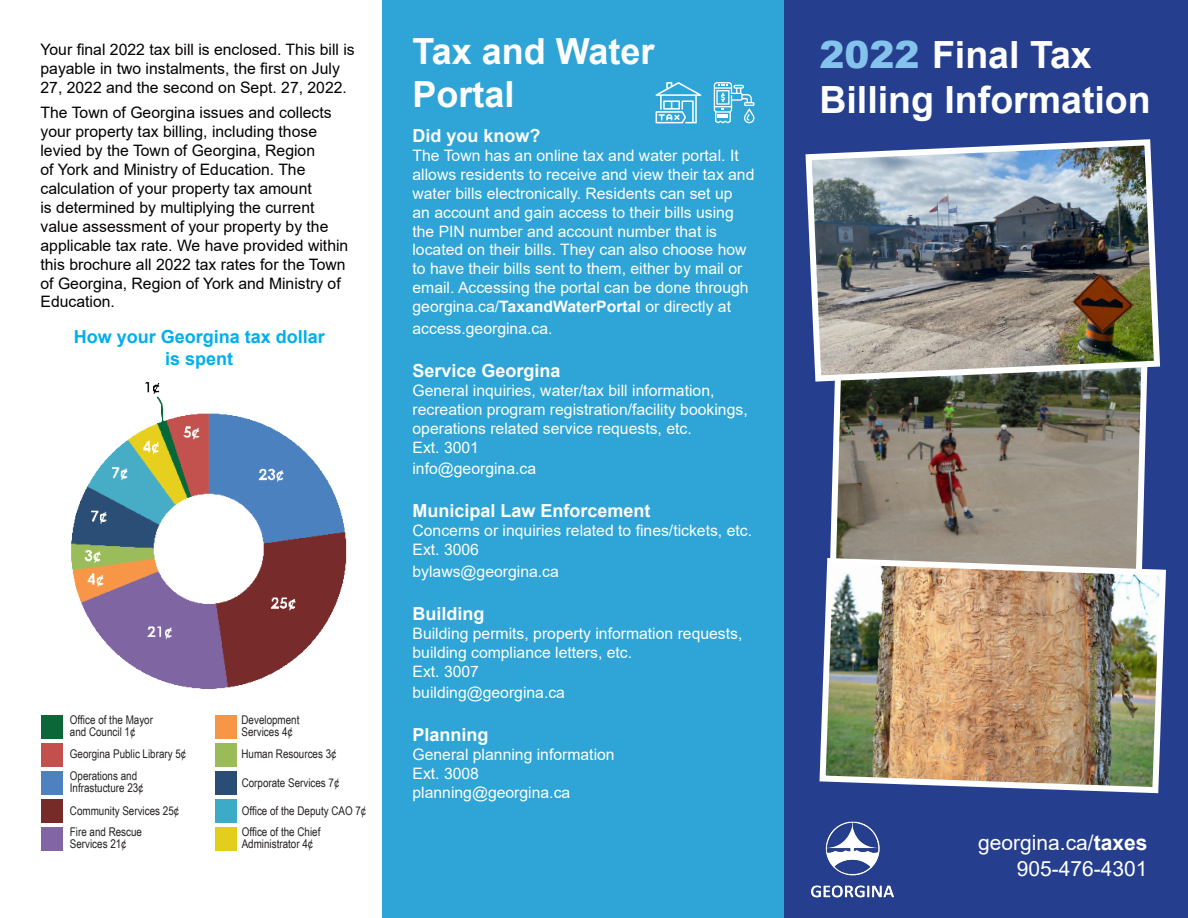
<style>
.page{position:relative;width:1188px;height:918px;background:#fff}
.page>*{position:absolute;margin:0;border:0;box-sizing:border-box;transform-origin:0 0}
.t1{font:700 37.5px "Arial";color:#fff}
.Copy{font:700 36px/43.2px "Arial";color:#fff}
.t2{font:21px "Arial";color:#fff}
.Copy-2{font:700 18px "Arial";color:#fff}
.t3{font:700 18px/21.6px "Arial";color:#00aeef;text-align:center}
.Copy-3{font:15.75px/18.9px "Arial";color:#fff}
.Copy-4{font:15.75px/18.9px "Arial";color:#040101}
.t4{font:12px/12px "Arial Narrow";color:#231f20}
.s1{font-weight:700}
.s2{font-weight:900;color:#84c3ec}
</style>
<div class="page">
<div style="left:783px;top:0;width:405px;height:918px;background:#253f8e"></div>
<div style="left:382px;top:0;width:402px;height:918px;background:#2ea5d6"></div>
<div style="left:41px;top:715px;width:22px;height:23px;background:#0b6738"></div>
<div style="left:41px;top:743px;width:22px;height:24px;background:#c3504d"></div>
<div style="left:41px;top:771px;width:22px;height:24px;background:#4d81bf"></div>
<div style="left:41px;top:800px;width:22px;height:23px;background:#772b29"></div>
<div style="left:41px;top:827px;width:22px;height:23px;background:#8165a4"></div>
<div style="left:215px;top:715px;width:22px;height:23px;background:#f79646"></div>
<div style="left:215px;top:743px;width:22px;height:24px;background:#9abb58"></div>
<div style="left:215px;top:771px;width:22px;height:24px;background:#294d74"></div>
<div style="left:215px;top:800px;width:22px;height:23px;background:#3cabc5"></div>
<div style="left:215px;top:828px;width:22px;height:23px;background:#e4ce1d"></div>
<img style="left:810px;top:821px;width:84px;height:77px">
<img style="left:71px;top:382px;width:276px;height:307px">
<svg style="left:656px;top:82px;width:45px;height:41px"></svg>
<svg style="left:714px;top:82px;width:40px;height:41px"></svg>
<svg style="left:830px;top:385px;width:317px;height:170px;background:#827c70"></svg>
<img style="left:819px;top:555px;width:347px;height:239px">
<img style="left:805px;top:139px;width:355px;height:246px">
<p class="Copy-4" style="left:40px;top:40px;width:316px">Your final 2022 tax bill is enclosed. This bill is payable in two instalments, the first on July<br>27, 2022 and the second on Sept. 27, 2022.</p>
<p class="Copy-4" style="left:40px;top:103px;width:309px">The Town of Georgina issues and collects your property tax billing, including those levied by the Town of Georgina, Region<br>of York and Ministry of Education. The calculation of your property tax amount<br>is determined by multiplying the current value assessment of your property by the applicable tax rate. We have provided within this brochure all 2022 tax rates for the Town of Georgina, Region of York and Ministry of Education.</p>
<p class="t3" style="left:74px;top:326px;width:253px">How your Georgina tax dollar is spent</p>
<p class="t4" style="left:70px;top:713px;width:85px">Office of the Mayor and Council 1¢</p>
<p class="t4" style="left:70px;top:747px;width:118px">Georgina Public Library 5¢</p>
<p class="t4" style="left:70px;top:770px;width:75px">Operations and<br>Infrastucture 23¢</p>
<p class="t4" style="left:70px;top:805px;width:111px">Community Services 25¢</p>
<p class="t4" style="left:70px;top:826px;width:74px">Fire and Rescue<br>Services 21¢</p>
<p class="t4" style="left:242px;top:713px;width:59px">Development<br>Services 4¢</p>
<p class="t4" style="left:242px;top:747px;width:97px">Human Resources 3¢</p>
<p class="t4" style="left:242px;top:777px;width:99px">Corporate Services 7¢</p>
<p class="t4" style="left:242px;top:805px;width:126px">Office of the Deputy CAO 7¢</p>
<p class="t4" style="left:242px;top:826px;width:80px">Office of the Chief<br>Administrator 4¢</p>
<p class="Copy" style="left:412px;top:30px;width:244px">Tax and Water<br>Portal</p>
<p class="Copy-2" style="left:412px;top:123px;width:130px">Did you know?</p>
<p class="Copy-3" style="left:412px;top:146px;width:343px">The Town has an online tax and water portal. It allows residents to receive and view their tax and water bills electronically. Residents can set up<br>an account and gain access to their bills using the PIN number and account number that is located on their bills. They can also choose how to have their bills sent to them, either by mail or email. Accessing the portal can be done through georgina.ca/<span class="s1">TaxandWaterPortal</span> or directly at</p>
<p class="Copy-3" style="left:412px;top:319px;width:142px">access.georgina.ca.</p>
<p class="Copy-2" style="left:412px;top:358px;width:150px">Service Georgina</p>
<p class="Copy-3" style="left:412px;top:381px;width:337px">General inquiries, water/tax bill information, recreation program registration/facility bookings, operations related service requests, etc.</p>
<p class="Copy-3" style="left:412px;top:437px;width:68px">Ext. 3001</p>
<p class="Copy-3" style="left:412px;top:459px;width:125px">info@georgina.ca</p>
<p class="Copy-2" style="left:412px;top:498px;width:240px">Municipal Law Enforcement</p>
<p class="Copy-3" style="left:412px;top:521px;width:341px">Concerns or inquiries related to fines/tickets, etc.</p>
<p class="Copy-3" style="left:412px;top:540px;width:68px">Ext. 3006</p>
<p class="Copy-3" style="left:412px;top:562px;width:148px">bylaws@georgina.ca</p>
<p class="Copy-2" style="left:412px;top:601px;width:73px">Building</p>
<p class="Copy-3" style="left:412px;top:624px;width:331px">Building permits, property information requests, building compliance letters, etc.</p>
<p class="Copy-3" style="left:412px;top:662px;width:68px">Ext. 3007</p>
<p class="Copy-3" style="left:412px;top:683px;width:154px">building@georgina.ca</p>
<p class="Copy-2" style="left:412px;top:722px;width:78px">Planning</p>
<p class="Copy-3" style="left:412px;top:745px;width:204px">General planning information</p>
<p class="Copy-3" style="left:412px;top:764px;width:68px">Ext. 3008</p>
<p class="Copy-3" style="left:412px;top:783px;width:159px">planning@georgina.ca</p>
<p class="t1" style="left:819px;top:28px;width:274px"><span class="s2">2022</span> Final Tax</p>
<p class="t1" style="left:819px;top:73px;width:333px">Billing Information</p>
<p class="t2" style="left:978px;top:829px;width:171px">georgina.ca/<span class="s1">taxes</span></p>
<p class="t2" style="left:1017px;top:854px;width:132px">905-476-4301</p>
</div>
